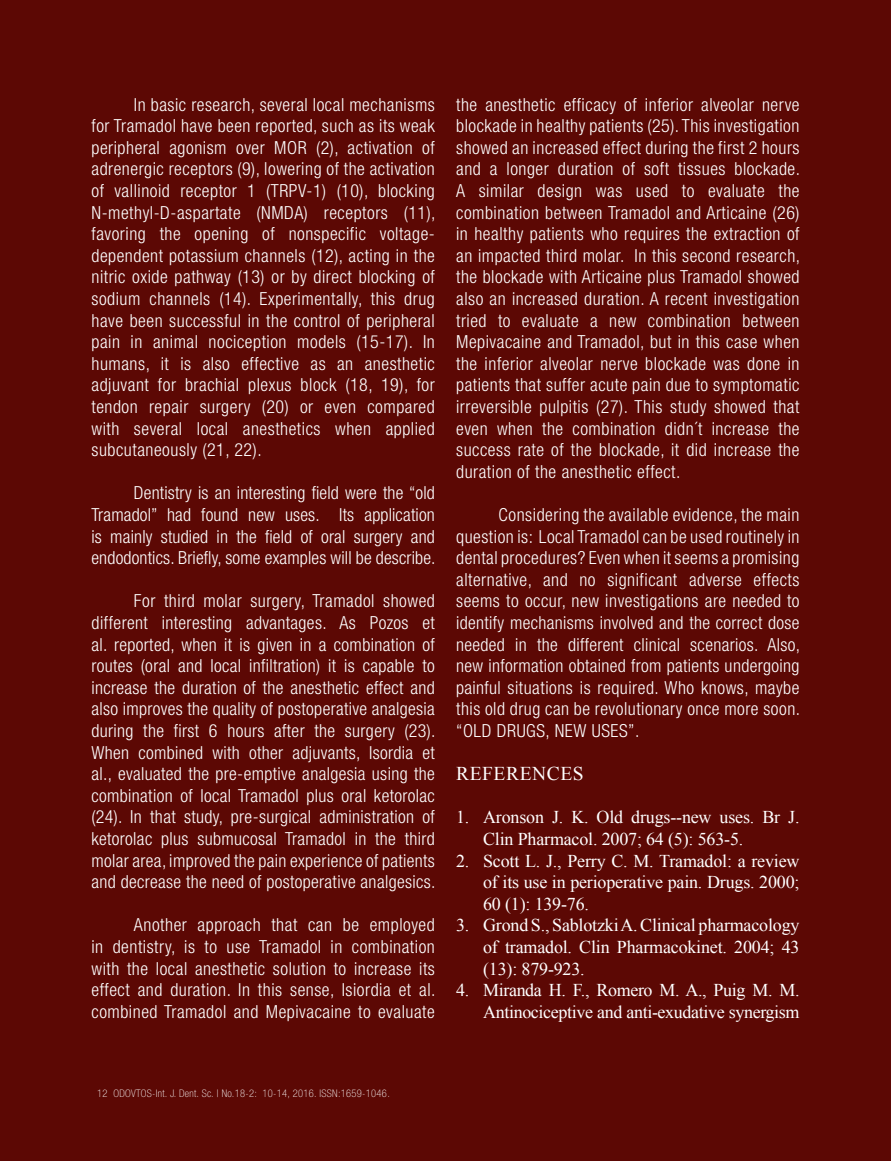
<style>
.page{position:relative;width:891px;height:1161px;background:#5c0804}
.page>*{position:absolute;margin:0;border:0;box-sizing:border-box;transform-origin:0 0}
.t1{font:19.5px "Times New Roman";letter-spacing:.03em;color:#fff}
.t2{font:300 condensed 18px/21.6px "Helvetica Neue LT Std";letter-spacing:.03em;color:#fff;text-align:justify}
.t3{font:18px/21.6px "Times New Roman";letter-spacing:-.01em;color:#fff;text-align:justify}
.t4{font:100 condensed 10.5px "Helvetica Neue LT Std";letter-spacing:.03em;color:#fff}
</style>
<div class="page">
<p class="t2" style="left:91px;top:93px;width:346px;text-indent:43px">In basic research, several local mechanisms for Tramadol have been reported, such as its weak peripheral agonism over MOR (2), activation of adrenergic receptors (9), lowering of the activation of vallinoid receptor 1 (TRPV-1) (10), blocking N-methyl-D-aspartate (NMDA) receptors (11), favoring the opening of nonspecific voltage&shy;dependent potassium channels (12), acting in the nitric oxide pathway (13) or by direct blocking of sodium channels (14). Experimentally, this drug have been successful in the control of peripheral pain in animal nociception models (15-17). In humans, it is also effective as an anesthetic adjuvant for brachial plexus block (18, 19), for tendon repair surgery (20) or even compared with several local anesthetics when applied subcutaneously (21, 22).</p>
<p class="t2" style="left:91px;top:482px;width:346px;text-indent:43px">Dentistry is an interesting field were the “old Tramadol” had found new uses. Its application is mainly studied in the field of oral surgery and endodontics. Briefly, some examples will be describe.</p>
<p class="t2" style="left:91px;top:590px;width:346px;text-indent:43px">For third molar surgery, Tramadol showed different interesting advantages. As Pozos et al. reported, when it is given in a combination of routes (oral and local infiltration) it is capable to increase the duration of the anesthetic effect and also improves the quality of postoperative analgesia during the first 6 hours after the surgery (23).<br>When combined with other adjuvants, Isordia et al., evaluated the pre-emptive analgesia using the combination of local Tramadol plus oral ketorolac (24). In that study, pre-surgical administration of ketorolac plus submucosal Tramadol in the third molar area, improved the pain experience of patients and decrease the need of postoperative analgesics.</p>
<p class="t2" style="left:91px;top:914px;width:346px;text-indent:43px">Another approach that can be employed in dentistry, is to use Tramadol in combination with the local anesthetic solution to increase its effect and duration. In this sense, Isiordia et al. combined Tramadol and Mepivacaine to evaluate</p>
<p class="t2" style="left:456px;top:93px;width:346px">the anesthetic efficacy of inferior alveolar nerve blockade in healthy patients (25). This investigation showed an increased effect during the first 2 hours and a longer duration of soft tissues blockade.<br>A similar design was used to evaluate the combination between Tramadol and Articaine (26) in healthy patients who requires the extraction of an impacted third molar. In this second research, the blockade with Articaine plus Tramadol showed also an increased duration. A recent investigation tried to evaluate a new combination between Mepivacaine and Tramadol, but in this case when the inferior alveolar nerve blockade was done in patients that suffer acute pain due to symptomatic irreversible pulpitis (27). This study showed that even when the combination didn´t increase the success rate of the blockade, it did increase the duration of the anesthetic effect.</p>
<p class="t2" style="left:456px;top:504px;width:346px;text-indent:43px">Considering the available evidence, the main question is: Local Tramadol can be used routinely in dental procedures? Even when it seems a promising alternative, and no significant adverse effects seems to occur, new investigations are needed to identify mechanisms involved and the correct dose needed in the different clinical scenarios. Also, new information obtained from patients undergoing painful situations is required. Who knows, maybe this old drug can be revolutionary once more soon. “OLD DRUGS, NEW USES”.</p>
<p class="t1" style="left:456px;top:761px;width:129px">REFERENCES</p>
<p class="t3" style="left:483px;top:806px;width:318px;text-indent:-27px">1. Aronson J. K. Old drugs--new uses. Br J.<br>Clin Pharmacol. 2007; 64 (5): 563-5.</p>
<p class="t3" style="left:483px;top:850px;width:318px;text-indent:-27px">2. Scott L. J., Perry C. M. Tramadol: a review of its use in perioperative pain. Drugs. 2000; 60 (1): 139-76.</p>
<p class="t3" style="left:483px;top:914px;width:318px;text-indent:-27px">3. Grond S., Sablotzki A. Clinical pharmacology of tramadol. Clin Pharmacokinet. 2004; 43 (13): 879-923.</p>
<p class="t3" style="left:456px;top:979px;width:345px;text-align:right">4. Miranda H. F., Romero M. A., Puig M. M.<br>Antinociceptive and anti-exudative synergism</p>
<p class="t4" style="left:97px;top:1088px;width:294px">12 ODOVTOS-Int. J. Dent. Sc. | No.18-2: 10-14, 2016. ISSN:1659-1046.</p>
</div>
